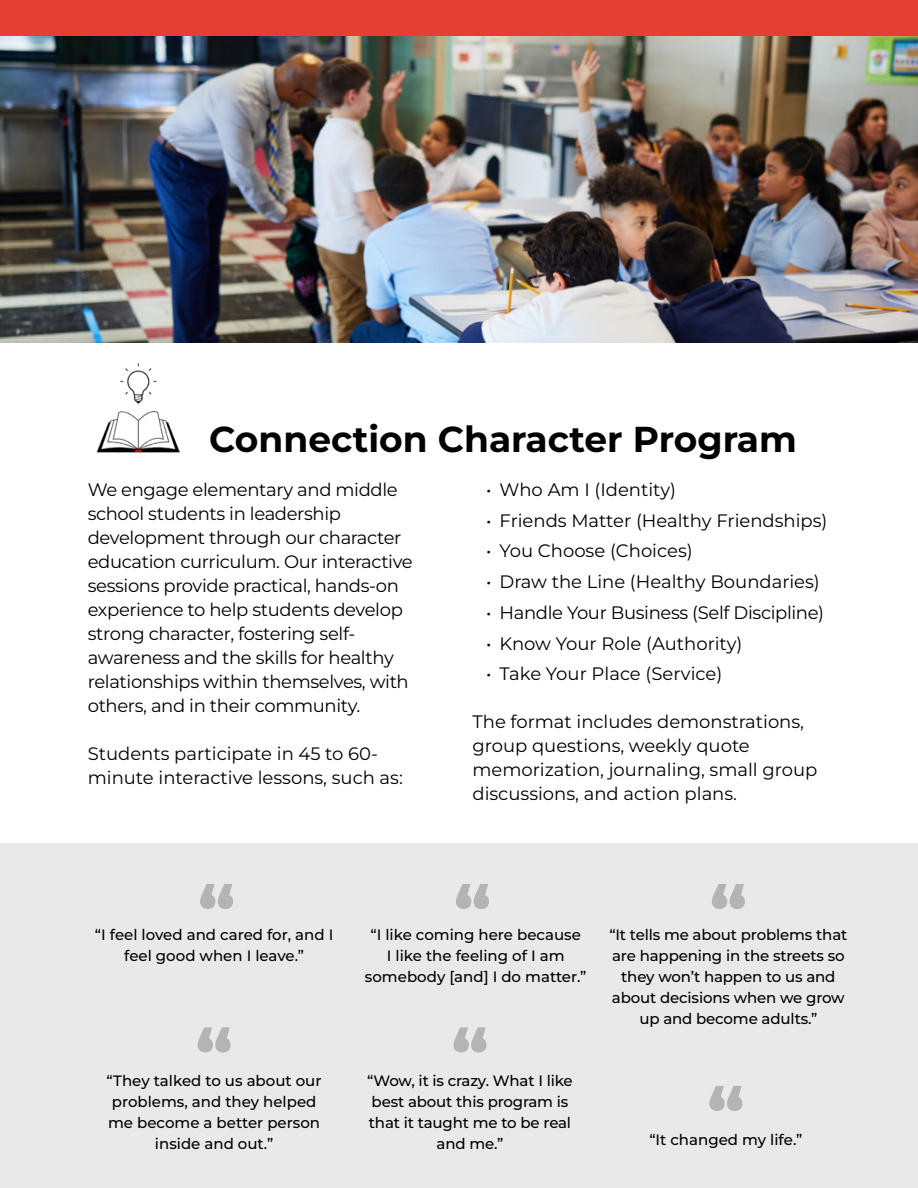
<style>
.page{position:relative;width:918px;height:1188px;background:#fff}
.page>*{position:absolute;margin:0;border:0;box-sizing:border-box;transform-origin:0 0}
.t1{font:800 67.5px/143.4px "Montserrat";color:#b3b4b4}
.t2{font:700 36px "Montserrat";color:#000}
.t3{font:18px/24px "Montserrat";letter-spacing:-.02em;color:#000}
.t4{font:18px/24px "Montserrat";color:#000}
.t5{font:500 15px/21px "Montserrat";letter-spacing:-.01em;color:#000;text-align:center}
</style>
<div class="page">
<div style="left:0;top:843px;width:918px;height:345px;background:#eae9e9"></div>
<img style="left:0;top:36px;width:918px;height:307px">
<img style="left:96px;top:363px;width:84px;height:90px">
<div style="left:0;top:0;width:918px;height:36px;background:#e43e35"></div>
<h2 class="t2" style="left:209px;top:413px;width:589px">Connection Character Program</h2>
<p class="t3" style="left:88px;top:477px;width:327px">We engage elementary and middle school students in leadership development through our character education curriculum. Our interactive sessions provide practical, hands-on experience to help students develop strong character, fostering self&shy;awareness and the skills for healthy relationships within themselves, with others, and in their community.</p>
<p class="t4" style="left:88px;top:741px;width:317px">Students participate in 45 to 60- minute interactive lessons, such as:</p>
<p class="t4" style="left:486px;top:477px;width:192px">• Who Am I (Identity)</p>
<p class="t4" style="left:486px;top:508px;width:343px">• Friends Matter (Healthy Friendships)</p>
<p class="t4" style="left:486px;top:538px;width:208px">• You Choose (Choices)</p>
<p class="t4" style="left:486px;top:569px;width:335px">• Draw the Line (Healthy Boundaries)</p>
<p class="t3" style="left:486px;top:600px;width:340px">• Handle Your Business (Self Discipline)</p>
<p class="t4" style="left:486px;top:631px;width:258px">• Know Your Role (Authority)</p>
<p class="t4" style="left:486px;top:661px;width:238px">• Take Your Place (Service)</p>
<p class="t4" style="left:472px;top:709px;width:346px">The format includes demonstrations, group questions, weekly quote memorization, journaling, small group discussions, and action plans.</p>
<h1 class="t1" style="left:196px;top:835px;width:41px">“ “</h1>
<h1 class="t1" style="left:452px;top:835px;width:41px">“ “</h1>
<h1 class="t1" style="left:710px;top:835px;width:38px">“</h1>
<h1 class="t1" style="left:708px;top:1037px;width:38px">“</h1>
<p class="t5" style="left:365px;top:923px;width:223px">“I like coming here because<br>I like the feeling of I am somebody [and] I do matter.”</p>
<p class="t5" style="left:95px;top:923px;width:240px">“I feel loved and cared for, and I feel good when I leave.”</p>
<p class="t5" style="left:609px;top:923px;width:240px">“It tells me about problems that are happening in the streets so they won’t happen to us and about decisions when we grow up and become adults.”</p>
<p class="t5" style="left:367px;top:1070px;width:207px">“Wow, it is crazy. What I like best about this program is that it taught me to be real and me.”</p>
<p class="t5" style="left:107px;top:1070px;width:216px">“They talked to us about our problems, and they helped me become a better person inside and out.”</p>
<p class="t5" style="left:649px;top:1128px;width:155px">“It changed my life.”</p>
</div>
